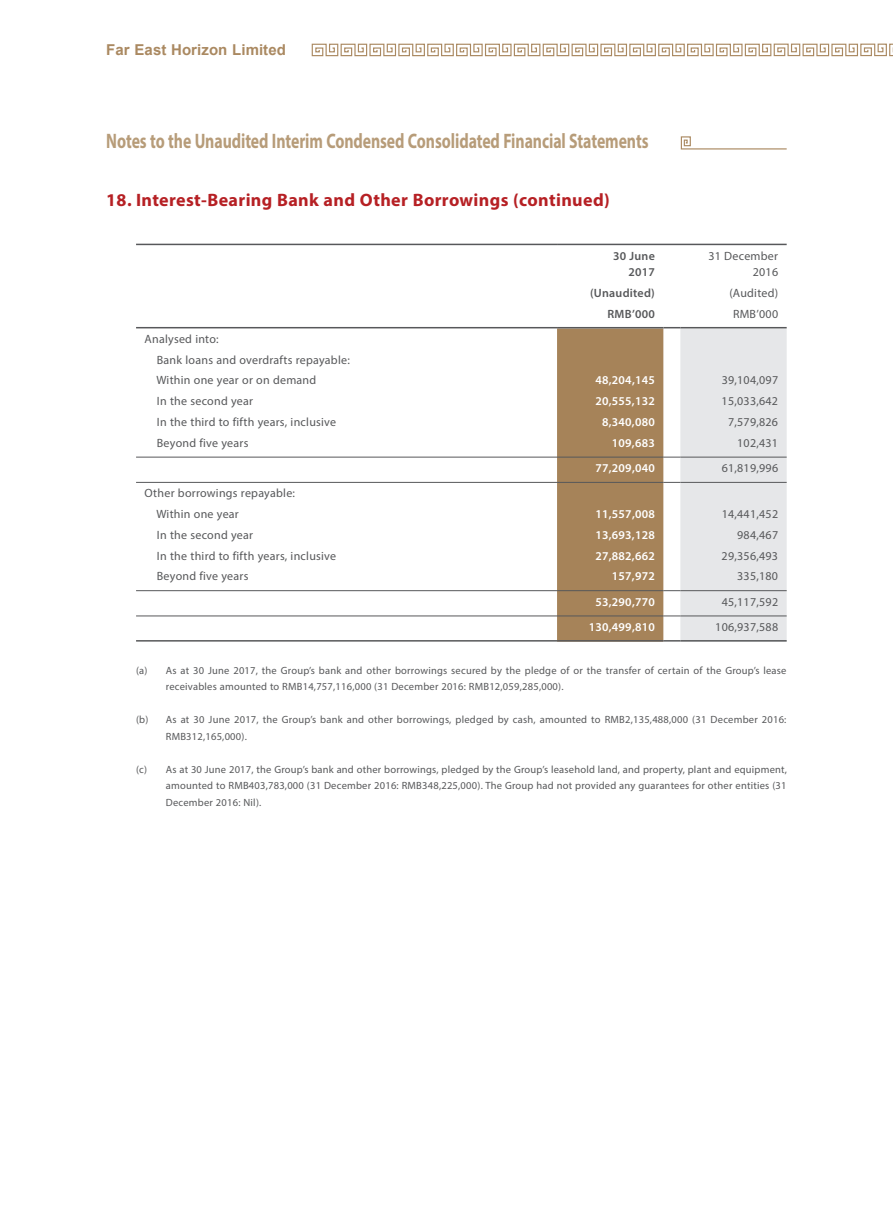
<style>
.page{position:relative;width:893px;height:1212px;background:#fff}
.page>*{position:absolute;margin:0;border:0;box-sizing:border-box;transform-origin:0 0}
.t1{font:700 21px "Myriad Pro";letter-spacing:-.005em;color:#b79c79;scale:.75 1}
.t2{font:700 18px "Myriad Pro";letter-spacing:.02em;color:#b62024}
.t3{font:700 15px "Arial";letter-spacing:.005em;color:#aa8961}
.t4{font:12px/20.7px "Myriad Pro";letter-spacing:.02em;color:#57585a}
.t5{font:600 12px "Myriad Pro";letter-spacing:.02em;color:#fff}
.t6{font:600 12px/16.5px "Myriad Pro";letter-spacing:.02em;color:#57585a;text-align:right}
.t7{font:10.5px/16.5px "Myriad Pro";letter-spacing:.02em;color:#57585a}
</style>
<div class="page">
<svg style="left:311px;top:43px;width:582px;height:14px"></svg>
<svg style="left:680px;top:136px;width:107px;height:14px"></svg>
<hr style="left:136px;top:244px;width:421px;height:1px;background:#57585a">
<hr style="left:557px;top:244px;width:230px;height:1px;background:#57585a">
<hr style="left:136px;top:327px;width:421px;height:1px;background:#57585a">
<hr style="left:136px;top:457px;width:421px;height:1px;background:#57585a">
<hr style="left:136px;top:482px;width:421px;height:1px;background:#57585a">
<hr style="left:136px;top:590px;width:421px;height:1px;background:#57585a">
<hr style="left:136px;top:615px;width:421px;height:1px;background:#57585a">
<hr style="left:136px;top:640px;width:421px;height:1px;background:#57585a">
<svg style="left:557px;top:327px;width:230px;height:314px;background:#c8b8a6"></svg>
<hr style="left:680px;top:640px;width:107px;height:1px;background:#57585a">
<h3 class="t3" style="left:106px;top:40px;width:181px">Far East Horizon Limited</h3>
<h1 class="t1" style="left:106px;top:127px;width:724px">Notes to the Unaudited Interim Condensed Consolidated Financial Statements</h1>
<h2 class="t2" style="left:106px;top:189px;width:505px">18. Interest-Bearing Bank and Other Borrowings (continued)</h2>
<p class="t4" style="left:156px;top:328px;width:195px;text-indent:-12px">Analysed into:<br>Bank loans and overdrafts repayable:<br>Within one year or on demand</p>
<p class="t6" style="left:613px;top:247px;width:43px">30 June<br>2017</p>
<p class="t4" style="left:708px;top:247px;width:71px;line-height:16.5px;text-align:right">31 December<br>2016</p>
<p class="t6" style="left:590px;top:284px;width:66px">(Unaudited)</p>
<p class="t4" style="left:729px;top:282px;width:50px">(Audited)</p>
<p class="t6" style="left:607px;top:305px;width:49px">RMB’000</p>
<p class="t4" style="left:733px;top:303px;width:47px">RMB’000</p>
<p class="t5" style="left:595px;top:373px;width:61px">48,204,145</p>
<p class="t4" style="left:722px;top:370px;width:58px">39,104,097</p>
<p class="t4" style="left:157px;top:391px;width:98px">In the second year</p>
<p class="t5" style="left:595px;top:394px;width:61px">20,555,132</p>
<p class="t4" style="left:722px;top:391px;width:58px">15,033,642</p>
<p class="t4" style="left:157px;top:411px;width:181px">In the third to fifth years, inclusive</p>
<p class="t5" style="left:602px;top:414px;width:54px">8,340,080</p>
<p class="t4" style="left:728px;top:411px;width:52px">7,579,826</p>
<p class="t4" style="left:157px;top:432px;width:93px">Beyond five years</p>
<p class="t5" style="left:612px;top:435px;width:44px">109,683</p>
<p class="t4" style="left:737px;top:432px;width:42px">102,431</p>
<p class="t5" style="left:595px;top:460px;width:61px">77,209,040</p>
<p class="t4" style="left:722px;top:457px;width:58px">61,819,996</p>
<p class="t4" style="left:156px;top:483px;width:140px;text-indent:-12px">Other borrowings repayable:<br>Within one year</p>
<p class="t5" style="left:595px;top:506px;width:61px">11,557,008</p>
<p class="t4" style="left:722px;top:503px;width:58px">14,441,452</p>
<p class="t4" style="left:157px;top:524px;width:98px">In the second year</p>
<p class="t5" style="left:595px;top:527px;width:61px">13,693,128</p>
<p class="t4" style="left:737px;top:524px;width:42px">984,467</p>
<p class="t4" style="left:157px;top:545px;width:181px">In the third to fifth years, inclusive</p>
<p class="t5" style="left:595px;top:548px;width:61px">27,882,662</p>
<p class="t4" style="left:722px;top:545px;width:58px">29,356,493</p>
<p class="t4" style="left:157px;top:566px;width:93px">Beyond five years</p>
<p class="t5" style="left:612px;top:569px;width:44px">157,972</p>
<p class="t4" style="left:737px;top:566px;width:42px">335,180</p>
<p class="t5" style="left:595px;top:594px;width:61px">53,290,770</p>
<p class="t4" style="left:722px;top:591px;width:58px">45,117,592</p>
<p class="t5" style="left:589px;top:619px;width:68px">130,499,810</p>
<p class="t4" style="left:715px;top:616px;width:64px">106,937,588</p>
<p class="t7" style="left:166px;top:662px;width:622px;text-indent:-30px">(a) As at 30 June 2017, the Group’s bank and other borrowings secured by the pledge of or the transfer of certain of the Group’s lease receivables amounted to RMB14,757,116,000 (31 December 2016: RMB12,059,285,000).</p>
<p class="t7" style="left:166px;top:711px;width:622px;text-indent:-30px">(b) As at 30 June 2017, the Group’s bank and other borrowings, pledged by cash, amounted to RMB2,135,488,000 (31 December 2016:<br>RMB312,165,000).</p>
<p class="t7" style="left:166px;top:761px;width:623px;text-align:justify;text-indent:-30px">(c) As at 30 June 2017, the Group’s bank and other borrowings, pledged by the Group’s leasehold land, and property, plant and equipment, amounted to RMB403,783,000 (31 December 2016: RMB348,225,000). The Group had not provided any guarantees for other entities (31<br>December 2016: Nil).</p>
</div>
